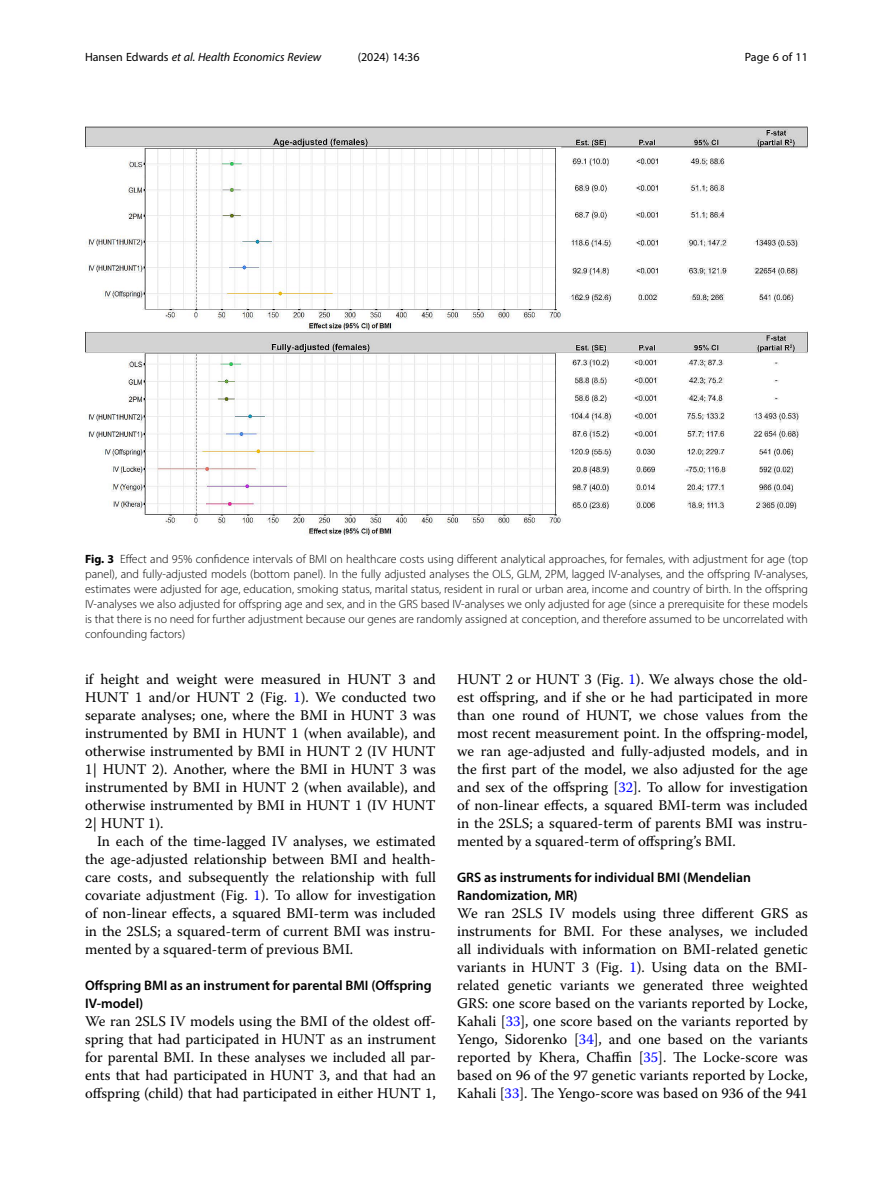
<style>
.page{position:relative;width:893px;height:1191px;background:#fff}
.page>*{position:absolute;margin:0;border:0;box-sizing:border-box;transform-origin:0 0}
.Body_Text{font:14.7px/18px "Warnock Pro";color:#000;text-align:justify}
.Body_Text_Indent{font:14.7px/18px "Warnock Pro";color:#000;text-align:justify}
.Head_2{font:600 13.8px/18px "Myriad Pro";color:#000}
.Figure_Caption{font:300 12px/15px "Myriad Pro";color:#000;text-align:justify}
.t1{font:italic 12px "Myriad Pro";color:#000}
.t2{font:12px "Myriad Pro";color:#000}
.s1{font-style:normal}
.s2{font-weight:700}
.s3{color:#00f}
</style>
<div class="page">
<img style="left:85px;top:126px;width:723px;height:410px">
<p class="t1" style="left:85px;top:50px;width:238px"><span class="s1">Hansen Edwards</span> et al. Health Economics Review</p>
<p class="t2" style="left:358px;top:50px;width:63px">(2024) 14:36</p>
<p class="t2" style="left:745px;top:50px;width:65px">Page 6 of 11</p>
<p class="Figure_Caption" style="left:85px;top:551px;width:724px"><span class="s2">Fig. 3</span> Effect and 95% confidence intervals of BMI on healthcare costs using different analytical approaches, for females, with adjustment for age (top panel), and fully-adjusted models (bottom panel). In the fully adjusted analyses the OLS, GLM, 2PM, lagged IV-analyses, and the offspring IV-analyses, estimates were adjusted for age, education, smoking status, marital status, resident in rural or urban area, income and country of birth. In the offspring IV-analyses we also adjusted for offspring age and sex, and in the GRS based IV-analyses we only adjusted for age (since a prerequisite for these models is that there is no need for further adjustment because our genes are randomly assigned at conception, and therefore assumed to be uncorrelated with confounding factors)</p>
<p class="Body_Text" style="left:85px;top:670px;width:352px">if height and weight were measured in HUNT 3 and HUNT 1 and/or HUNT 2 (Fig. <span class="s3">1</span>). We conducted two separate analyses; one, where the BMI in HUNT 3 was instrumented by BMI in HUNT 1 (when available), and otherwise instrumented by BMI in HUNT 2 (IV HUNT 1| HUNT 2). Another, where the BMI in HUNT 3 was instrumented by BMI in HUNT 2 (when available), and otherwise instrumented by BMI in HUNT 1 (IV HUNT 2| HUNT 1).</p>
<p class="Body_Text_Indent" style="left:85px;top:832px;width:352px;text-indent:12px">In each of the time-lagged IV analyses, we estimated the age-adjusted relationship between BMI and health&shy;care costs, and subsequently the relationship with full covariate adjustment (Fig. <span class="s3">1</span>). To allow for investigation of non-linear effects, a squared BMI-term was included in the 2SLS; a squared-term of current BMI was instru&shy;mented by a squared-term of previous BMI.</p>
<p class="Head_2" style="left:85px;top:976px;width:348px">Offspring BMI as an instrument for parental BMI (Offspring<br>IV-model)</p>
<p class="Body_Text" style="left:85px;top:1012px;width:352px">We ran 2SLS IV models using the BMI of the oldest off&shy;spring that had participated in HUNT as an instrument for parental BMI. In these analyses we included all par&shy;ents that had participated in HUNT 3, and that had an offspring (child) that had participated in either HUNT 1,</p>
<p class="Body_Text" style="left:457px;top:670px;width:352px">HUNT 2 or HUNT 3 (Fig. <span class="s3">1</span>). We always chose the old&shy;est offspring, and if she or he had participated in more than one round of HUNT, we chose values from the most recent measurement point. In the offspring-model, we ran age-adjusted and fully-adjusted models, and in the first part of the model, we also adjusted for the age and sex of the offspring [<span class="s3">32</span>]. To allow for investigation of non-linear effects, a squared BMI-term was included in the 2SLS; a squared-term of parents BMI was instru&shy;mented by a squared-term of offspring’s BMI.</p>
<p class="Head_2" style="left:457px;top:868px;width:295px">GRS as instruments for individual BMI (Mendelian<br>Randomization, MR)</p>
<p class="Body_Text" style="left:457px;top:904px;width:352px">We ran 2SLS IV models using three different GRS as instruments for BMI. For these analyses, we included all individuals with information on BMI-related genetic variants in HUNT 3 (Fig. <span class="s3">1</span>). Using data on the BMI&shy;related genetic variants we generated three weighted GRS: one score based on the variants reported by Locke, Kahali [<span class="s3">33</span>], one score based on the variants reported by Yengo, Sidorenko [<span class="s3">34</span>], and one based on the variants reported by Khera, Chaffin [<span class="s3">35</span>]. The Locke-score was based on 96 of the 97 genetic variants reported by Locke, Kahali [<span class="s3">33</span>]. The Yengo-score was based on 936 of the 941</p>
</div>
